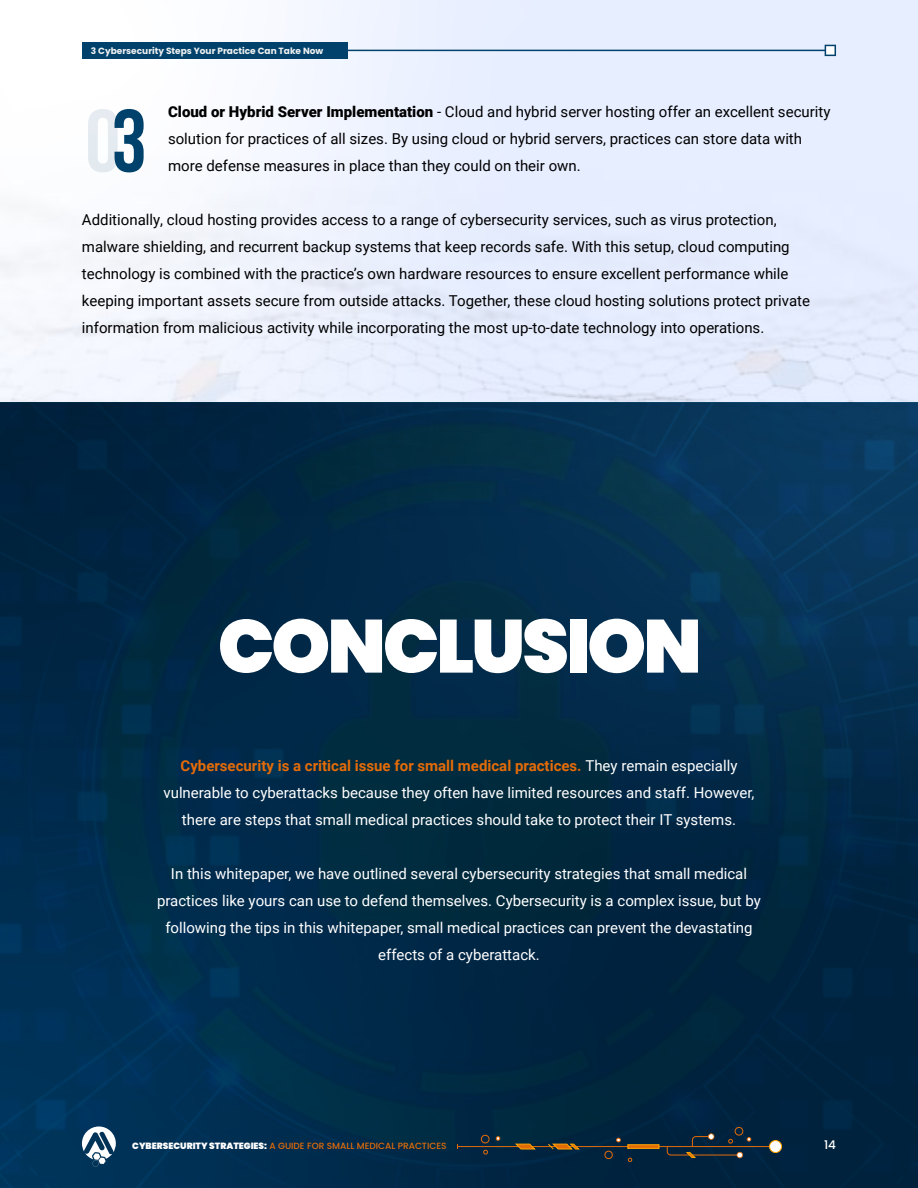
<style>
.page{position:relative;width:918px;height:1188px;background:#fff}
.page>*{position:absolute;margin:0;border:0;box-sizing:border-box;transform-origin:0 0}
.t1{font:900 75px "Poppins";letter-spacing:-.04em;color:#fff}
.t2{font:15px/27px "Roboto";color:#000}
.t3{font:15px/27px "Roboto";color:#fff;text-align:center}
.t4{font:500 12px "Poppins";color:#fff}
.t5{font:500 9px "Poppins";color:#e46b09}
.t6{font:700 9px "Poppins";color:#f1f2f2}
.s1{font-weight:900}
.s2{font-weight:700;color:#e46b09}
.s3{font-weight:900;color:#fff}
</style>
<div class="page">
<img style="left:0;top:404px;width:918px;height:784px">
<img style="left:1px;top:0;width:916px;height:515px">
<hr style="left:234px;top:50px;width:597px;height:1px;background:#00426b">
<svg style="left:825px;top:45px;width:11px;height:11px"></svg>
<div style="left:82px;top:42px;width:266px;height:17px;background:#00426b"></div>
<svg style="left:603px;top:1151px;width:11px;height:9px"></svg>
<svg style="left:615px;top:1137px;width:7px;height:6px"></svg>
<svg style="left:628px;top:1157px;width:4px;height:5px"></svg>
<div style="left:735px;top:1127px;width:8px;height:8px;border:1px solid #e26b09;border-radius:50%"></div>
<svg style="left:481px;top:1134px;width:9px;height:21px"></svg>
<svg style="left:496px;top:1136px;width:5px;height:5px"></svg>
<hr style="left:457px;top:1146px;width:316px;height:1px;background:#e26b09">
<div style="left:770px;top:1141px;width:12px;height:12px;background:#fff;border-radius:50%"></div>
<div style="left:769px;top:1140px;width:13px;height:13px;border:1px solid #ffa600;border-radius:50%"></div>
<svg style="left:514px;top:1143px;width:22px;height:7px"></svg>
<svg style="left:547px;top:1143px;width:33px;height:7px"></svg>
<svg style="left:667px;top:1133px;width:84px;height:25px"></svg>
<svg style="left:627px;top:1144px;width:32px;height:5px"></svg>
<svg style="left:82px;top:1126px;width:34px;height:41px"></svg>
<svg style="left:88px;top:109px;width:56px;height:63px"></svg>
<p class="t6" style="left:91px;top:47px;width:234px">3 Cybersecurity Steps Your Practice Can Take Now</p>
<p class="t2" style="left:168px;top:99px;width:664px"><span class="s1">Cloud or Hybrid Server Implementation</span> - Cloud and hybrid server hosting offer an excellent security solution for practices of all sizes. By using cloud or hybrid servers, practices can store data with more defense measures in place than they could on their own.</p>
<p class="t2" style="left:82px;top:207px;width:730px">Additionally, cloud hosting provides access to a range of cybersecurity services, such as virus protection, malware shielding, and recurrent backup systems that keep records safe. With this setup, cloud computing technology is combined with the practice’s own hardware resources to ensure excellent performance while keeping important assets secure from outside attacks. Together, these cloud hosting solutions protect private information from malicious activity while incorporating the most up-to-date technology into operations.</p>
<h1 class="t1" style="left:218px;top:610px;width:485px">CONCLUSION</h1>
<p class="t3" style="left:163px;top:754px;width:593px"><span class="s2">Cybersecurity is a critical issue for small medical practices.</span> They remain especially vulnerable to cyberattacks because they often have limited resources and staff. However, there are steps that small medical practices should take to protect their IT systems.</p>
<p class="t3" style="left:157px;top:862px;width:605px">In this whitepaper, we have outlined several cybersecurity strategies that small medical practices like yours can use to defend themselves. Cybersecurity is a complex issue, but by following the tips in this whitepaper, small medical practices can prevent the devastating effects of a cyberattack.</p>
<p class="t5" style="left:132px;top:1142px;width:316px"><span class="s3">CYBERSECURITY STRATEGIES:</span> A GUIDE FOR SMALL MEDICAL PRACTICES</p>
<p class="t4" style="left:824px;top:1139px;width:13px">14</p>
</div>
